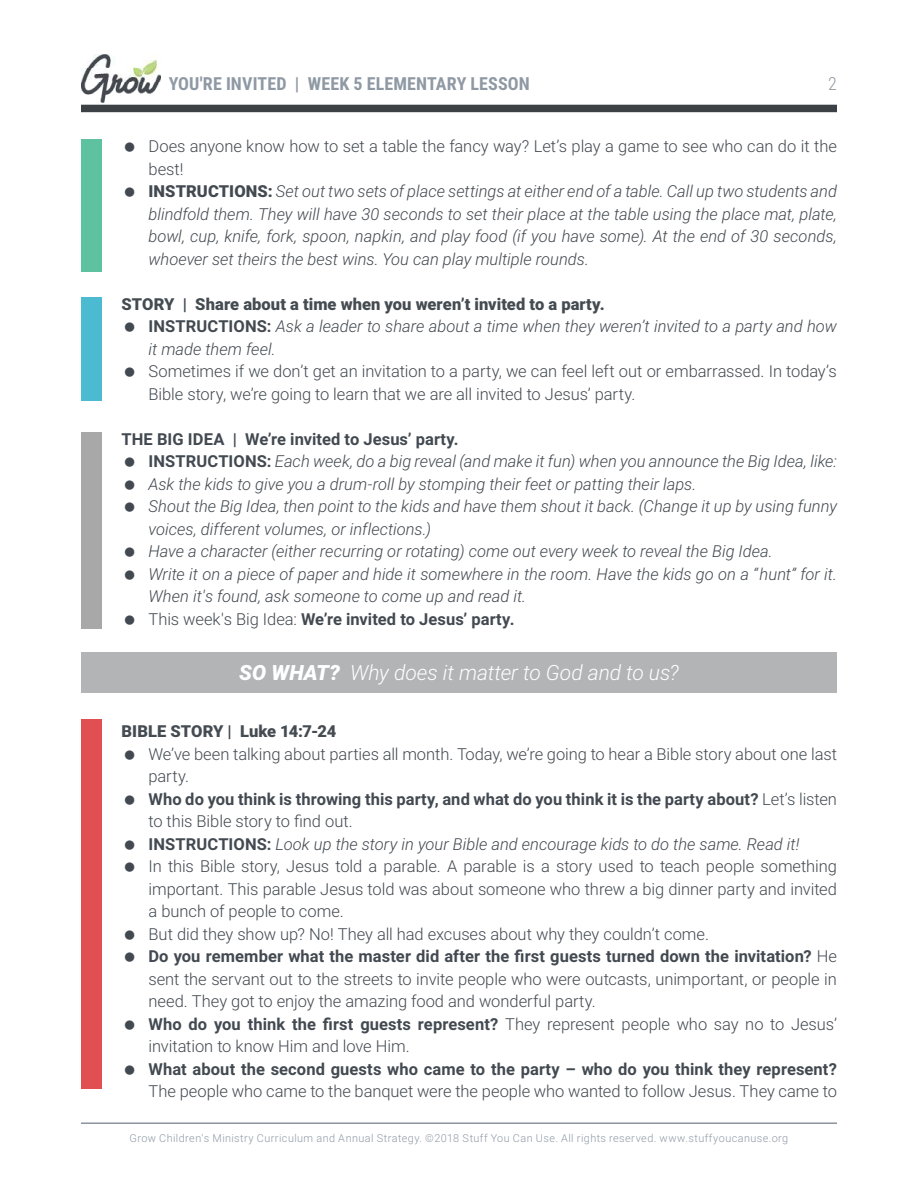
<style>
.page{position:relative;width:918px;height:1188px;background:#fff}
.page>*{position:absolute;margin:0;border:0;box-sizing:border-box;transform-origin:0 0}
.t1{font:italic 300 21px "Roboto";letter-spacing:-.005em;color:#fff}
.t2{font:700 18px "Roboto Condensed";letter-spacing:.005em;color:#8f99a4}
.t3{font:300 18px "Roboto Condensed";color:#8f99a4}
.t4{font:italic 300 16.5px/22.5px "Roboto";color:#424950}
.t5{font:300 16.5px/22.5px "Roboto";letter-spacing:-.005em;color:#424950}
.t6{font:700 16.5px "Roboto";letter-spacing:.005em;color:#424950}
.t7{font:900 16.5px "Roboto";color:#444b51}
.t8{font:300 10.8px "Roboto";letter-spacing:.04em;color:#8f99a6}
.s1{font-style:normal}
.s2{font-weight:900;font-style:normal}
.s3{font-weight:900;font-style:normal;color:#444b51}
.s4{font-weight:700;font-style:normal}
.s5{font-weight:900}
.s6{font-weight:700}
.s7{font-style:italic}
</style>
<div class="page">
<hr style="left:81px;top:1122px;width:756px;height:2px;background:#8c949e">
<div style="left:81px;top:105px;width:756px;height:7px;background:#3c4146"></div>
<img style="left:81px;top:54px;width:79px;height:49px">
<div style="left:81px;top:652px;width:756px;height:40px;background:#b2b4b6"></div>
<div style="left:81px;top:139px;width:20px;height:133px;background:#5ec1a0"></div>
<div style="left:81px;top:432px;width:20px;height:197px;background:#a8a8a9"></div>
<div style="left:81px;top:297px;width:20px;height:103px;background:#4cbbd1"></div>
<div style="left:81px;top:719px;width:20px;height:370px;background:#e14f52"></div>
<p class="t2" style="left:169px;top:76px;width:363px">YOU'RE INVITED | WEEK 5 ELEMENTARY LESSON</p>
<p class="t3" style="left:828px;top:73px;width:10px">2</p>
<p class="t4" style="left:148px;top:136px;width:690px"><span class="s1">Does anyone know how to set a table the fancy way? Let’s play a game to see who can do it the best!<br></span><span class="s2">INSTRUCTIONS:</span> Set out two sets of place settings at either end of a table. Call up two students and blindfold them. They will have 30 seconds to set their place at the table using the place mat, plate, bowl, cup, knife, fork, spoon, napkin, and play food (if you have some). At the end of 30 seconds, whoever set theirs the best wins. You can play multiple rounds.</p>
<p class="t4" style="left:148px;top:294px;width:690px;text-indent:-27px"><span class="s3">STORY | Share about a time when you weren’t invited to a party.<br></span><span class="s4">INSTRUCTIONS:</span> Ask a leader to share about a time when they weren’t invited to a party and how it made them feel.</p>
<p class="t5" style="left:149px;top:361px;width:690px">Sometimes if we don’t get an invitation to a party, we can feel left out or embarrassed. In today’s<br>Bible story, we’re going to learn that we are all invited to Jesus’ party.</p>
<p class="t4" style="left:149px;top:429px;width:690px;text-indent:-27px"><span class="s4">THE BIG IDEA | We’re invited to Jesus’ party.<br>INSTRUCTIONS:</span> Each week, do a big reveal (and make it fun) when you announce the Big Idea, like:<br>Ask the kids to give you a drum-roll by stomping their feet or patting their laps.<br>Shout the Big Idea, then point to the kids and have them shout it back. (Change it up by using funny voices, different volumes, or inflections.)<br>Have a character (either recurring or rotating) come out every week to reveal the Big Idea.<br>Write it on a piece of paper and hide it somewhere in the room. Have the kids go on a “hunt” for it.<br>When it's found, ask someone to come up and read it.<br><span class="s1">This week's Big Idea:</span> <span class="s4">We’re invited to Jesus’ party.</span></p>
<p class="t1" style="left:239px;top:664px;width:441px"><span class="s5">SO WHAT?</span> Why does it matter to God and to us?</p>
<p class="t7" style="left:122px;top:725px;width:217px">BIBLE STORY | Luke 14:7-24</p>
<p class="t5" style="left:148px;top:744px;width:690px">We’ve been talking about parties all month. Today, we’re going to hear a Bible story about one last party.<br><span class="s6">Who do you think is throwing this party, and what do you think it is the party about?</span> Let’s listen to this Bible story to find out.<br><span class="s6">INSTRUCTIONS:</span> <span class="s7">Look up the story in your Bible and encourage kids to do the same. Read it!<br></span>In this Bible story, Jesus told a parable. A parable is a story used to teach people something important. This parable Jesus told was about someone who threw a big dinner party and invited a bunch of people to come.<br>But did they show up? No! They all had excuses about why they couldn’t come.<br><span class="s6">Do you remember what the master did after the first guests turned down the invitation?</span> He sent the servant out to the streets to invite people who were outcasts, unimportant, or people in need. They got to enjoy the amazing food and wonderful party.<br><span class="s6">Who do you think the first guests represent?</span> They represent people who say no to Jesus’ invitation to know Him and love Him.</p>
<p class="t6" style="left:149px;top:1062px;width:690px">What about the second guests who came to the party – who do you think they represent?</p>
<p class="t5" style="left:148px;top:1081px;width:690px">The people who came to the banquet were the people who wanted to follow Jesus. They came to</p>
<p class="t8" style="left:130px;top:1134px;width:660px">Grow Children's Ministry Curriculum and Annual Strategy. ©2018 Stuff You Can Use. All rights reserved. www.stuffyoucanuse.org</p>
</div>
